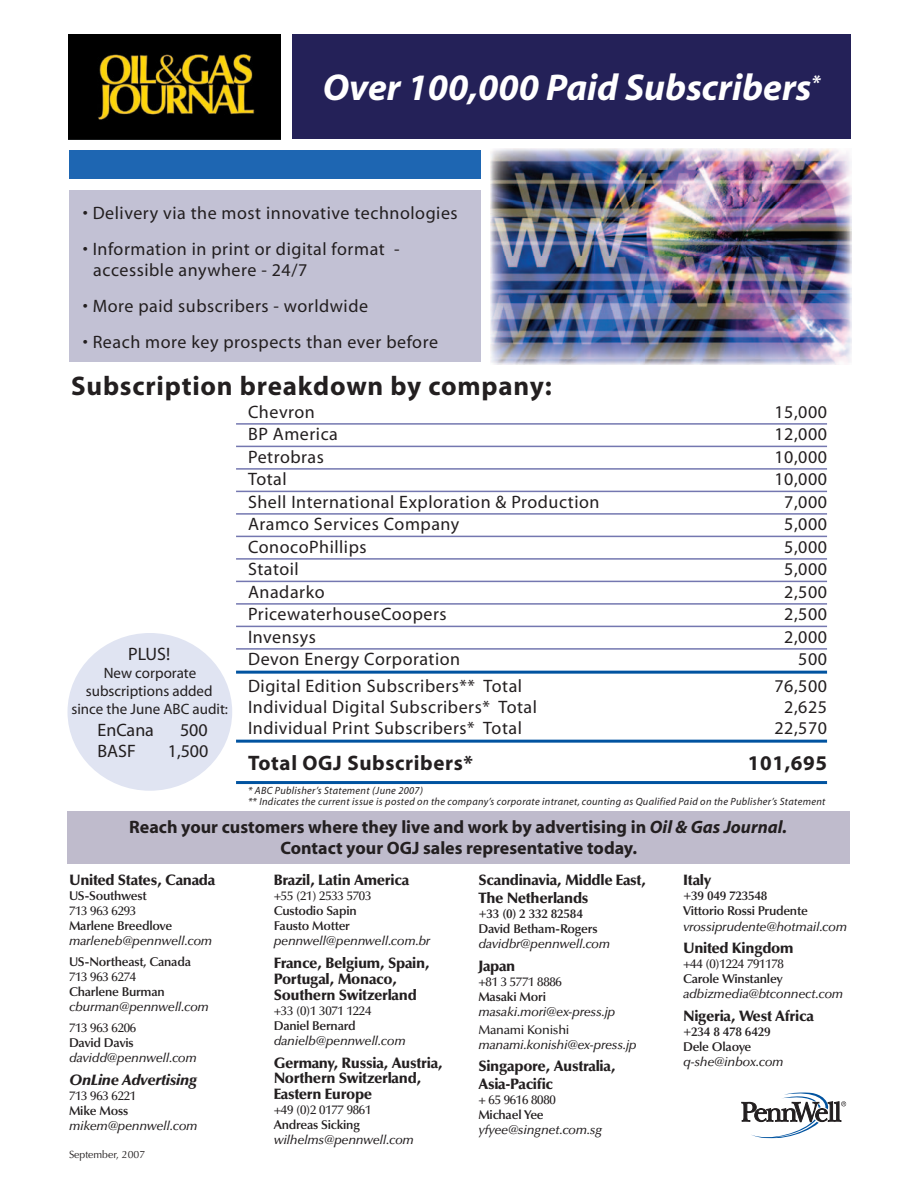
<style>
.page{position:relative;width:918px;height:1188px;background:#fff}
.page>*{position:absolute;margin:0;border:0;box-sizing:border-box;transform-origin:0 0}
.t1{font:italic 700 37.5px "Myriad";color:#fff}
.t2{font:700 27px "Myriad";letter-spacing:.03em;color:#231f20}
.t3{font:700 21px "Myriad";letter-spacing:.03em;color:#231f20}
.t4{font:18px/21px "Myriad";letter-spacing:.03em;color:#231f20}
.t5{font:700 18px/21px "Myriad";color:#231f20;text-align:center}
.t6{font:900 15px/16.2px "Optima LT Std";letter-spacing:-.02em;color:#231f20}
.t7{font:15px/18px "Myriad";color:#231f20;text-align:center}
.t8{font:italic 900 15px "Optima LT Std";letter-spacing:-.02em;color:#231f20}
.t9{font:italic 500 12.75px "Optima LT Std";letter-spacing:-.02em;color:#231f20}
.t10{font:600 12.75px/15px "Optima LT Std";letter-spacing:-.02em;color:#231f20}
.t11{font:500 12.75px "Optima LT Std";letter-spacing:-.02em;color:#231f20}
.t12{font:italic 10.5px/10.5px "Myriad";letter-spacing:.03em;color:#231f20}
.t13{font:10.5px "Optima LT Std";color:#231f20}
.s1{font-style:italic}
</style>
<div class="page">
<div style="left:292px;top:34px;width:558px;height:105px;background:#242158"></div>
<img style="left:68px;top:35px;width:212px;height:105px">
<div style="left:69px;top:190px;width:412px;height:172px;background:#c2c1d4"></div>
<div style="left:69px;top:150px;width:412px;height:29px;background:#1e66b2"></div>
<svg style="left:741px;top:1092px;width:105px;height:46px"></svg>
<img style="left:491px;top:148px;width:361px;height:216px">
<hr style="left:236px;top:423px;width:591px;height:2px;background:#7477b0">
<hr style="left:236px;top:446px;width:591px;height:1px;background:#7477b0">
<hr style="left:236px;top:468px;width:591px;height:2px;background:#7477b0">
<hr style="left:236px;top:491px;width:591px;height:1px;background:#7477b0">
<hr style="left:236px;top:513px;width:591px;height:2px;background:#7477b0">
<hr style="left:236px;top:536px;width:591px;height:1px;background:#7477b0">
<hr style="left:236px;top:558px;width:591px;height:2px;background:#7477b0">
<hr style="left:236px;top:581px;width:591px;height:1px;background:#7477b0">
<hr style="left:236px;top:603px;width:591px;height:2px;background:#7477b0">
<hr style="left:236px;top:626px;width:591px;height:1px;background:#7477b0">
<hr style="left:236px;top:648px;width:591px;height:2px;background:#7477b0">
<hr style="left:236px;top:671px;width:591px;height:3px;background:#0153a0">
<hr style="left:236px;top:740px;width:591px;height:3px;background:#0153a0">
<hr style="left:236px;top:781px;width:591px;height:3px;background:#0153a0">
<div style="left:68px;top:812px;width:782px;height:52px;background:#bfbbcc"></div>
<div style="left:68px;top:633px;width:164px;height:158px;background:#e0e4f2;border-radius:50%"></div>
<h1 class="t1" style="left:323px;top:68px;width:499px">Over 100,000 Paid Subscribers<sup>*</sup></h1>
<p class="t4" style="left:83px;top:203px;width:377px">• Delivery via the most innovative technologies</p>
<p class="t4" style="left:93px;top:239px;width:308px;text-indent:-10px">• Information in print or digital format - accessible anywhere - 24/7</p>
<p class="t4" style="left:83px;top:296px;width:287px">• More paid subscribers - worldwide</p>
<p class="t4" style="left:83px;top:332px;width:357px">• Reach more key prospects than ever before</p>
<h2 class="t2" style="left:71px;top:372px;width:482px">Subscription breakdown by company:</h2>
<p class="t4" style="left:248px;top:402px;width:68px">Chevron</p>
<p class="t4" style="left:774px;top:402px;width:54px">15,000</p>
<p class="t4" style="left:248px;top:425px;width:91px">BP America</p>
<p class="t4" style="left:774px;top:425px;width:54px">12,000</p>
<p class="t4" style="left:248px;top:447px;width:77px">Petrobras</p>
<p class="t4" style="left:774px;top:447px;width:54px">10,000</p>
<p class="t4" style="left:248px;top:470px;width:40px">Total</p>
<p class="t4" style="left:774px;top:470px;width:54px">10,000</p>
<p class="t4" style="left:248px;top:492px;width:353px">Shell International Exploration &amp; Production</p>
<p class="t4" style="left:784px;top:492px;width:44px">7,000</p>
<p class="t4" style="left:248px;top:515px;width:213px">Aramco Services Company</p>
<p class="t4" style="left:784px;top:515px;width:44px">5,000</p>
<p class="t4" style="left:248px;top:537px;width:120px">ConocoPhillips</p>
<p class="t4" style="left:784px;top:537px;width:44px">5,000</p>
<p class="t4" style="left:248px;top:560px;width:52px">Statoil</p>
<p class="t4" style="left:784px;top:560px;width:44px">5,000</p>
<p class="t4" style="left:248px;top:582px;width:78px">Anadarko</p>
<p class="t4" style="left:784px;top:582px;width:44px">2,500</p>
<p class="t4" style="left:248px;top:605px;width:200px">PricewaterhouseCoopers</p>
<p class="t4" style="left:784px;top:605px;width:44px">2,500</p>
<p class="t4" style="left:248px;top:627px;width:69px">Invensys</p>
<p class="t4" style="left:784px;top:627px;width:44px">2,000</p>
<p class="t4" style="left:248px;top:650px;width:214px">Devon Energy Corporation</p>
<p class="t4" style="left:798px;top:650px;width:30px">500</p>
<p class="t4" style="left:248px;top:677px;width:276px">Digital Edition Subscribers** Total</p>
<p class="t4" style="left:774px;top:677px;width:54px">76,500</p>
<p class="t4" style="left:248px;top:698px;width:291px">Individual Digital Subscribers* Total</p>
<p class="t4" style="left:784px;top:698px;width:44px">2,625</p>
<p class="t4" style="left:248px;top:719px;width:275px">Individual Print Subscribers* Total</p>
<p class="t4" style="left:774px;top:719px;width:54px">22,570</p>
<p class="t3" style="left:248px;top:752px;width:227px">Total OGJ Subscribers*</p>
<p class="t3" style="left:748px;top:752px;width:81px">101,695</p>
<p class="t12" style="left:248px;top:786px;width:579px">* ABC Publisher’s Statement (June 2007)<br>** Indicates the current issue is posted on the company’s corporate intranet, counting as Qualified Paid on the Publisher’s Statement</p>
<p class="t5" style="left:129px;top:817px;width:660px">Reach your customers where they live and work by advertising in <span class="s1">Oil &amp; Gas Journal.<br></span>Contact your OGJ sales representative today.</p>
<p class="t4" style="left:128px;top:644px;width:44px">PLUS!</p>
<p class="t7" style="left:71px;top:665px;width:158px">New corporate subscriptions added since the June ABC audit:</p>
<p class="t4" style="left:98px;top:720px;width:58px">EnCana</p>
<p class="t4" style="left:180px;top:720px;width:29px">500</p>
<p class="t4" style="left:97px;top:742px;width:40px">BASF</p>
<p class="t4" style="left:168px;top:742px;width:42px">1,500</p>
<p class="t6" style="left:69px;top:873px;width:148px">United States, Canada</p>
<p class="t10" style="left:69px;top:889px;width:79px">US-Southwest</p>
<p class="t11" style="left:69px;top:904px;width:69px">713 963 6293</p>
<p class="t10" style="left:69px;top:919px;width:105px">Marlene Breedlove</p>
<p class="t9" style="left:69px;top:934px;width:145px">marleneb@pennwell.com</p>
<p class="t10" style="left:69px;top:955px;width:124px">US-Northeast, Canada</p>
<p class="t11" style="left:69px;top:970px;width:69px">713 963 6274</p>
<p class="t10" style="left:69px;top:985px;width:97px">Charlene Burman</p>
<p class="t9" style="left:69px;top:1000px;width:141px">cburman@pennwell.com</p>
<p class="t11" style="left:69px;top:1021px;width:69px">713 963 6206</p>
<p class="t10" style="left:69px;top:1036px;width:66px">David Davis</p>
<p class="t9" style="left:69px;top:1051px;width:129px">davidd@pennwell.com</p>
<p class="t8" style="left:69px;top:1071px;width:130px">OnLine Advertising</p>
<p class="t11" style="left:69px;top:1089px;width:69px">713 963 6221</p>
<p class="t10" style="left:69px;top:1103px;width:61px">Mike Moss</p>
<p class="t9" style="left:69px;top:1118px;width:130px">mikem@pennwell.com</p>
<p class="t13" style="left:69px;top:1149px;width:78px">September, 2007</p>
<p class="t6" style="left:274px;top:873px;width:137px">Brazil, Latin America</p>
<p class="t11" style="left:274px;top:889px;width:99px">+55 (21) 2533 5703</p>
<p class="t10" style="left:274px;top:904px;width:85px">Custodio Sapin<br>Fausto Motter</p>
<p class="t9" style="left:274px;top:934px;width:158px">pennwell@pennwell.com.br</p>
<p class="t6" style="left:274px;top:955px;width:158px">France, Belgium, Spain,<br>Portugal, Monaco,<br>Southern Switzerland</p>
<p class="t11" style="left:274px;top:1004px;width:99px">+33 (0)1 3071 1224</p>
<p class="t10" style="left:274px;top:1019px;width:84px">Daniel Bernard</p>
<p class="t9" style="left:274px;top:1034px;width:134px">danielb@pennwell.com</p>
<p class="t6" style="left:274px;top:1055px;width:171px;line-height:15.8px">Germany, Russia, Austria,<br>Northern Switzerland,<br>Eastern Europe</p>
<p class="t11" style="left:274px;top:1103px;width:99px">+49 (0)2 0177 9861</p>
<p class="t10" style="left:274px;top:1118px;width:88px">Andreas Sicking</p>
<p class="t9" style="left:274px;top:1133px;width:142px">wilhelms@pennwell.com</p>
<p class="t6" style="left:478px;top:872px;width:169px;line-height:18px">Scandinavia, Middle East,<br>The Netherlands</p>
<p class="t10" style="left:478px;top:907px;width:121px">+33 (0) 2 332 82584<br>David Betham-Rogers</p>
<p class="t9" style="left:478px;top:937px;width:133px">davidbr@pennwell.com</p>
<p class="t6" style="left:478px;top:958px;width:39px">Japan</p>
<p class="t11" style="left:478px;top:975px;width:85px">+81 3 5771 8886</p>
<p class="t10" style="left:478px;top:989px;width:69px">Masaki Mori</p>
<p class="t9" style="left:478px;top:1004px;width:139px">masaki.mori@ex-press.jp</p>
<p class="t11" style="left:478px;top:1023px;width:93px">Manami Konishi</p>
<p class="t9" style="left:478px;top:1037px;width:160px">manami.konishi@ex-press.jp</p>
<p class="t6" style="left:478px;top:1058px;width:139px;line-height:18px">Singapore, Australia,<br>Asia-Pacific</p>
<p class="t11" style="left:478px;top:1093px;width:79px">+ 65 9616 8080</p>
<p class="t10" style="left:478px;top:1108px;width:67px">Michael Yee</p>
<p class="t9" style="left:478px;top:1123px;width:125px">yfyee@singnet.com.sg</p>
<p class="t6" style="left:683px;top:873px;width:30px">Italy</p>
<p class="t10" style="left:683px;top:889px;width:126px">+39 049 723548<br>Vittorio Rossi Prudente</p>
<p class="t9" style="left:683px;top:919px;width:166px">vrossiprudente@hotmail.com</p>
<p class="t6" style="left:683px;top:940px;width:112px">United Kingdom</p>
<p class="t11" style="left:683px;top:957px;width:102px">+44 (0)1224 791178</p>
<p class="t10" style="left:683px;top:972px;width:101px">Carole Winstanley</p>
<p class="t9" style="left:683px;top:987px;width:162px">adbizmedia@btconnect.com</p>
<p class="t6" style="left:683px;top:1008px;width:133px">Nigeria, West Africa</p>
<p class="t10" style="left:683px;top:1024px;width:89px">+234 8 478 6429<br>Dele Olaoye</p>
<p class="t9" style="left:683px;top:1054px;width:102px">q-she@inbox.com</p>
</div>
